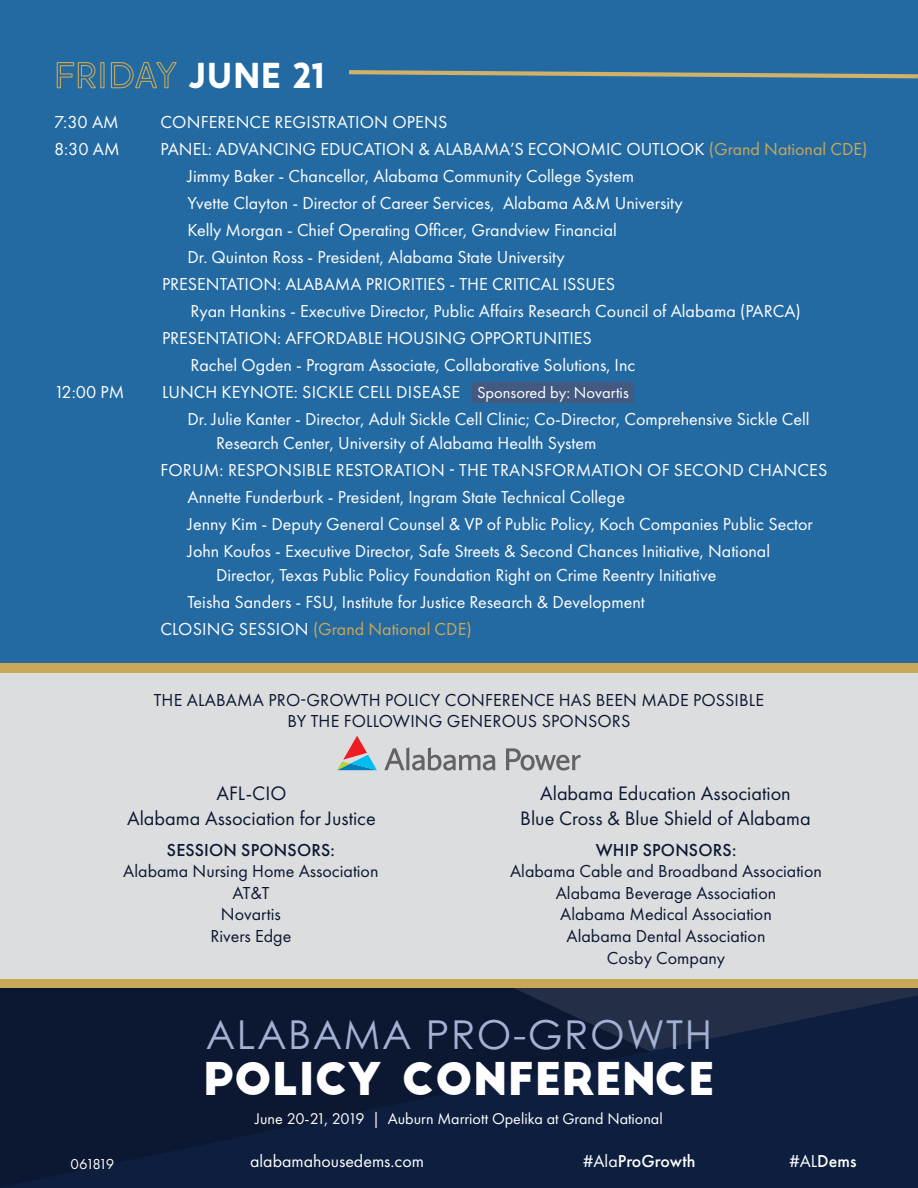
<style>
.page{position:relative;width:918px;height:1188px;background:#fff}
.page>*{position:absolute;margin:0;border:0;box-sizing:border-box;transform-origin:0 0}
.t1{font:44.1px "Big John";color:#fff}
.t2{font:39.9px "Century Gothic Pro";letter-spacing:.04em;color:#a3b2d3}
.t3{font:700 36px "Crossten";letter-spacing:.03em;color:#fff}
.t4{font:20.25px/24.3px "Futura PT";color:#0c1731;text-align:center}
.t5{font:18px/27px "Futura PT";color:#fff}
.t6{font:18px/21.6px "Futura PT";color:#0c1731;text-align:center}
.t7{font:18px "Futura PT";color:#c9a857}
.t8{font:500 18px "Futura PT";letter-spacing:.01em;color:#0c1731}
.t9{font:17.85px "Futura PT";color:#fff}
.t10{font:500 17.85px "Futura PT";color:#fff}
.t11{font:16.5px "Futura PT";color:#fff}
.t12{font:16.05px "Futura PT";color:#fff}
.t13{font:15px "Futura PT";letter-spacing:-.115em;color:#fff}
.s1{color:#c9a857}
.s2{color:#fff}
.s3{font-weight:400}
</style>
<div class="page">
<div style="left:0;top:0;width:918px;height:815px;background:#236aa3"></div>
<svg style="left:155px;top:987px;width:763px;height:8px;background:#2e343f"></svg>
<svg style="left:0;top:995px;width:918px;height:193px;background:#0d1b38"></svg>
<div style="left:0;top:668px;width:918px;height:311px;background:#dcdddf"></div>
<div style="left:0;top:979px;width:918px;height:8px;background:#c9a857"></div>
<div style="left:0;top:664px;width:918px;height:9px;background:#c9a857"></div>
<svg style="left:337px;top:736px;width:40px;height:34px"></svg>
<svg style="left:384px;top:747px;width:197px;height:24px"></svg>
<div style="left:472px;top:382px;width:162px;height:21px;background:#445980"></div>
<svg style="left:56px;top:62px;width:40px;height:27px"></svg>
<div style="left:100px;top:62px;width:5px;height:26px;border:1px solid #c9a857"></div>
<svg style="left:110px;top:62px;width:67px;height:27px"></svg>
<svg style="left:349px;top:70px;width:569px;height:8px"></svg>
<h3 class="t3" style="left:189px;top:52px;width:137px">JUNE 21</h3>
<p class="t5" style="left:54px;top:108px;width:66px">7:30 AM</p>
<p class="t5" style="left:161px;top:108px;width:288px">CONFERENCE REGISTRATION OPENS</p>
<p class="t5" style="left:54px;top:135px;width:67px">8:30 AM</p>
<p class="t5" style="left:161px;top:135px;width:708px">PANEL: ADVANCING EDUCATION &amp; ALABAMA’S ECONOMIC OUTLOOK <span class="s1">(Grand National CDE)</span></p>
<p class="t5" style="left:188px;top:162px;width:448px">Jimmy Baker - Chancellor, Alabama Community College System</p>
<p class="t5" style="left:188px;top:189px;width:497px">Yvette Clayton - Director of Career Services, Alabama A&amp;M University</p>
<p class="t5" style="left:188px;top:216px;width:431px">Kelly Morgan - Chief Operating Officer, Grandview Financial</p>
<p class="t5" style="left:188px;top:243px;width:379px">Dr. Quinton Ross - President, Alabama State University</p>
<p class="t5" style="left:162px;top:270px;width:455px">PRESENTATION: ALABAMA PRIORITIES - THE CRITICAL ISSUES</p>
<p class="t5" style="left:190px;top:297px;width:612px">Ryan Hankins - Executive Director, Public Affairs Research Council of Alabama (PARCA)</p>
<p class="t5" style="left:162px;top:324px;width:431px">PRESENTATION: AFFORDABLE HOUSING OPPORTUNITIES</p>
<p class="t5" style="left:190px;top:351px;width:446px">Rachel Ogden - Program Associate, Collaborative Solutions, Inc</p>
<p class="t5" style="left:54px;top:378px;width:72px">12:00 PM</p>
<p class="t5" style="left:188px;top:378px;width:624px;text-indent:-26px">LUNCH KEYNOTE: SICKLE CELL DISEASE<br>Dr. Julie Kanter - Director, Adult Sickle Cell Clinic; Co-Director, Comprehensive Sickle Cell</p>
<p class="t5" style="left:216px;top:429px;width:382px">Research Center, University of Alabama Health System</p>
<p class="t5" style="left:161px;top:456px;width:668px">FORUM: RESPONSIBLE RESTORATION - THE TRANSFORMATION OF SECOND CHANCES</p>
<p class="t5" style="left:188px;top:483px;width:439px">Annette Funderburk - President, Ingram State Technical College</p>
<p class="t5" style="left:188px;top:510px;width:627px">Jenny Kim - Deputy General Counsel &amp; VP of Public Policy, Koch Companies Public Sector</p>
<p class="t5" style="left:188px;top:537px;width:584px">John Koufos - Executive Director, Safe Streets &amp; Second Chances Initiative, National</p>
<p class="t5" style="left:216px;top:561px;width:502px">Director, Texas Public Policy Foundation Right on Crime Reentry Initiative</p>
<p class="t5" style="left:188px;top:588px;width:459px">Teisha Sanders - FSU, Institute for Justice Research &amp; Development</p>
<p class="t7" style="left:161px;top:618px;width:313px"><span class="s2">CLOSING SESSION</span> (Grand National CDE)</p>
<p class="t11" style="left:477px;top:383px;width:153px">Sponsored by: Novartis</p>
<p class="t6" style="left:154px;top:689px;width:612px">THE ALABAMA PRO-GROWTH POLICY CONFERENCE HAS BEEN MADE POSSIBLE<br>BY THE FOLLOWING GENEROUS SPONSORS</p>
<p class="t4" style="left:127px;top:781px;width:250px">AFL-CIO<br>Alabama Association for Justice</p>
<p class="t4" style="left:520px;top:781px;width:292px">Alabama Education Association<br>Blue Cross &amp; Blue Shield of Alabama</p>
<p class="t8" style="left:167px;top:839px;width:169px">SESSION SPONSORS:</p>
<p class="t6" style="left:123px;top:860px;width:257px">Alabama Nursing Home Association<br>AT&amp;T<br>Novartis<br>Rivers Edge</p>
<p class="t8" style="left:596px;top:839px;width:142px">WHIP SPONSORS:</p>
<p class="t6" style="left:510px;top:860px;width:313px">Alabama Cable and Broadband Association<br>Alabama Beverage Association<br>Alabama Medical Association<br>Alabama Dental Association<br>Cosby Company</p>
<h2 class="t2" style="left:206px;top:1010px;width:508px">ALABAMA PRO-GROWTH</h2>
<h1 class="t1" style="left:203px;top:1059px;width:513px">POLICY CONFERENCE</h1>
<p class="t12" style="left:255px;top:1110px;width:409px">June 20-21, 2019 | Auburn Marriott Opelika at Grand National</p>
<p class="t13" style="left:70px;top:1155px;width:45px">061819</p>
<p class="t9" style="left:250px;top:1150px;width:176px">alabamahousedems.com</p>
<p class="t10" style="left:583px;top:1150px;width:114px"><span class="s3">#Ala</span>ProGrowth</p>
<p class="t10" style="left:789px;top:1150px;width:69px"><span class="s3">#AL</span>Dems</p>
</div>
